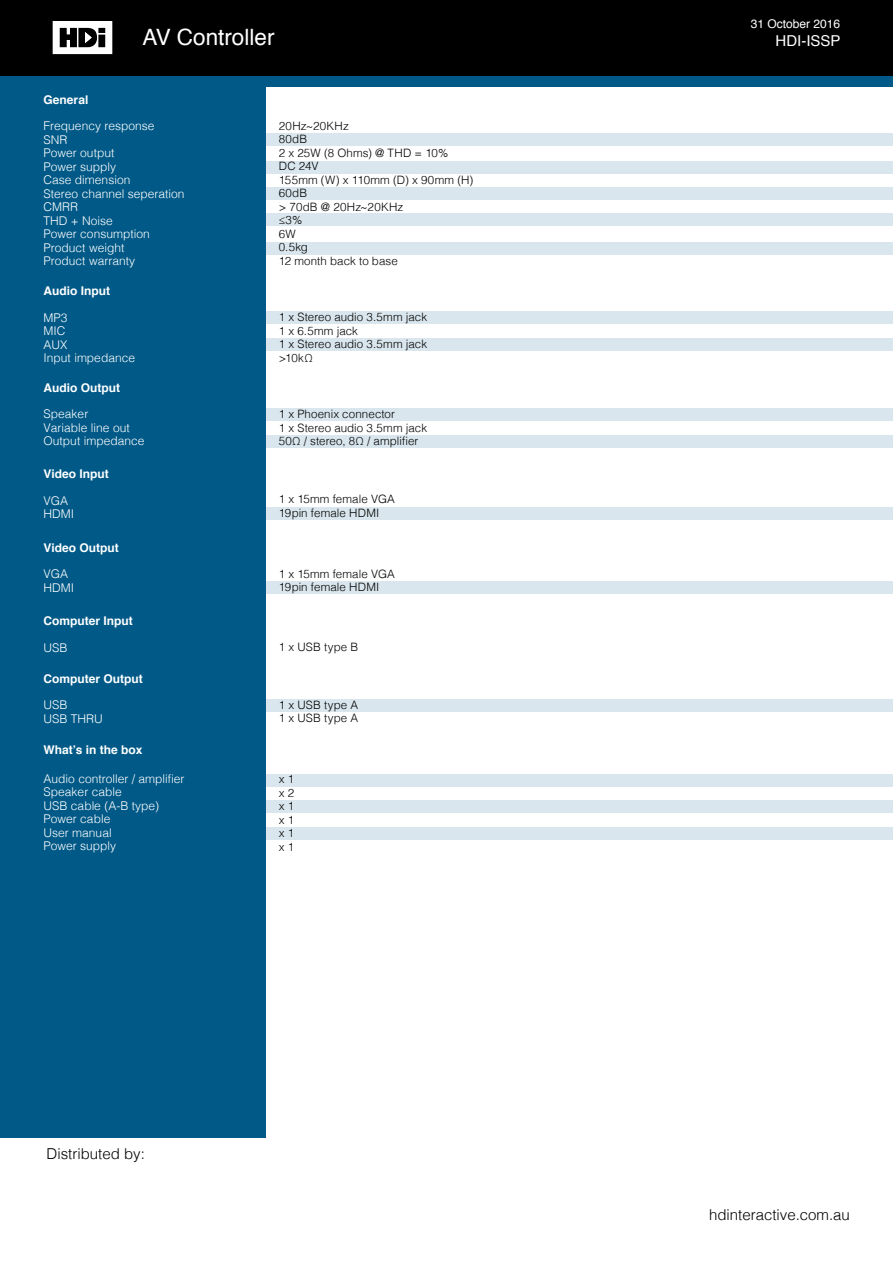
<style>
.page{position:relative;width:893px;height:1263px;background:#fff}
.page>*{position:absolute;margin:0;border:0;box-sizing:border-box;transform-origin:0 0}
.t1{font:22.5px "Helvetica";color:#fff}
.t2{font:300 15px "Helvetica";color:#000}
.t3{font:15px "Helvetica";color:#fff}
.t4{font:300 12px/13.5px "Helvetica";color:#fff}
.t5{font:700 12px "Helvetica";color:#fff}
.t6{font:12px "Helvetica";color:#fff}
.t7{font:300 11.55px/13.5px "Helvetica";letter-spacing:.01em;color:#000}
</style>
<div class="page">
<div style="left:0;top:41px;width:893px;height:46px;background:#005987"></div>
<div style="left:0;top:0;width:893px;height:75px;background:#000"></div>
<svg style="left:53px;top:21px;width:59px;height:33px"></svg>
<div style="left:264px;top:134px;width:629px;height:12px;background:#d9e6ed"></div>
<div style="left:264px;top:311px;width:629px;height:13px;background:#d9e6ed"></div>
<div style="left:264px;top:408px;width:629px;height:12px;background:#d9e6ed"></div>
<div style="left:264px;top:507px;width:629px;height:12px;background:#d9e6ed"></div>
<div style="left:264px;top:581px;width:629px;height:13px;background:#d9e6ed"></div>
<div style="left:264px;top:699px;width:629px;height:12px;background:#d9e6ed"></div>
<div style="left:264px;top:161px;width:629px;height:12px;background:#d9e6ed"></div>
<div style="left:264px;top:339px;width:629px;height:12px;background:#d9e6ed"></div>
<div style="left:264px;top:435px;width:629px;height:13px;background:#d9e6ed"></div>
<div style="left:264px;top:187px;width:629px;height:12px;background:#d9e6ed"></div>
<div style="left:264px;top:214px;width:629px;height:12px;background:#d9e6ed"></div>
<div style="left:264px;top:242px;width:629px;height:13px;background:#d9e6ed"></div>
<div style="left:0;top:86px;width:265px;height:1051px;background:#005987"></div>
<div style="left:255px;top:774px;width:638px;height:12px;background:#d9e6ed"></div>
<div style="left:255px;top:801px;width:638px;height:12px;background:#d9e6ed"></div>
<div style="left:255px;top:827px;width:638px;height:13px;background:#d9e6ed"></div>
<p class="t5" style="left:44px;top:90px;width:46px">General</p>
<h1 class="t1" style="left:142px;top:20px;width:134px">AV Controller</h1>
<p class="t4" style="left:44px;top:118px;width:142px">Frequency response<br>SNR<br>Power output<br>Power supply<br>Case dimension<br>Stereo channel seperation<br>CMRR<br>THD + Noise<br>Power consumption<br>Product weight<br>Product warranty</p>
<p class="t5" style="left:44px;top:281px;width:68px">Audio Input</p>
<p class="t4" style="left:44px;top:310px;width:93px">MP3<br>MIC<br>AUX<br>Input impedance</p>
<p class="t5" style="left:44px;top:378px;width:78px">Audio Output</p>
<p class="t4" style="left:44px;top:406px;width:102px">Speaker<br>Variable line out<br>Output impedance</p>
<p class="t5" style="left:44px;top:464px;width:67px">Video Input</p>
<p class="t4" style="left:44px;top:493px;width:32px">VGA<br>HDMI</p>
<p class="t5" style="left:44px;top:538px;width:77px">Video Output</p>
<p class="t4" style="left:44px;top:566px;width:32px">VGA<br>HDMI</p>
<p class="t5" style="left:44px;top:611px;width:91px">Computer Input</p>
<p class="t4" style="left:44px;top:640px;width:25px">USB</p>
<p class="t5" style="left:44px;top:669px;width:101px">Computer Output</p>
<p class="t4" style="left:44px;top:697px;width:61px">USB<br>USB THRU</p>
<p class="t7" style="left:279px;top:118px;width:196px">20Hz~20KHz<br>80dB<br>2 x 25W (8 Ohms) @ THD = 10%<br>DC 24V<br>155mm (W) x 110mm (D) x 90mm (H)<br>60dB<br>&gt; 70dB @ 20Hz~20KHz<br>≤3%<br>6W<br>0.5kg<br>12 month back to base</p>
<p class="t7" style="left:279px;top:310px;width:150px">1 x Stereo audio 3.5mm jack<br>1 x 6.5mm jack<br>1 x Stereo audio 3.5mm jack &gt;10kΩ</p>
<p class="t7" style="left:279px;top:406px;width:150px">1 x Phoenix connector<br>1 x Stereo audio 3.5mm jack<br>50Ω / stereo, 8Ω / amplifier</p>
<p class="t7" style="left:279px;top:491px;width:118px">1 x 15mm female VGA<br>19pin female HDMI</p>
<p class="t7" style="left:279px;top:566px;width:118px">1 x 15mm female VGA<br>19pin female HDMI</p>
<p class="t7" style="left:279px;top:640px;width:81px">1 x USB type B</p>
<p class="t7" style="left:279px;top:697px;width:81px">1 x USB type A<br>1 x USB type A</p>
<p class="t5" style="left:44px;top:740px;width:100px">What’s in the box</p>
<p class="t4" style="left:44px;top:771px;width:142px">Audio controller / amplifier<br>Speaker cable<br>USB cable (A-B type)<br>Power cable<br>User manual<br>Power supply</p>
<p class="t7" style="left:279px;top:771px;width:17px;text-align:justify">x 1 x 2 x 1 x 1 x 1 x 1</p>
<p class="t2" style="left:47px;top:1141px;width:100px">Distributed by:</p>
<p class="t6" style="left:751px;top:14px;width:91px">31 October 2016</p>
<p class="t3" style="left:776px;top:29px;width:67px">HDI-ISSP</p>
<p class="t2" style="left:709px;top:1202px;width:142px">hdinteractive.com.au</p>
</div>
